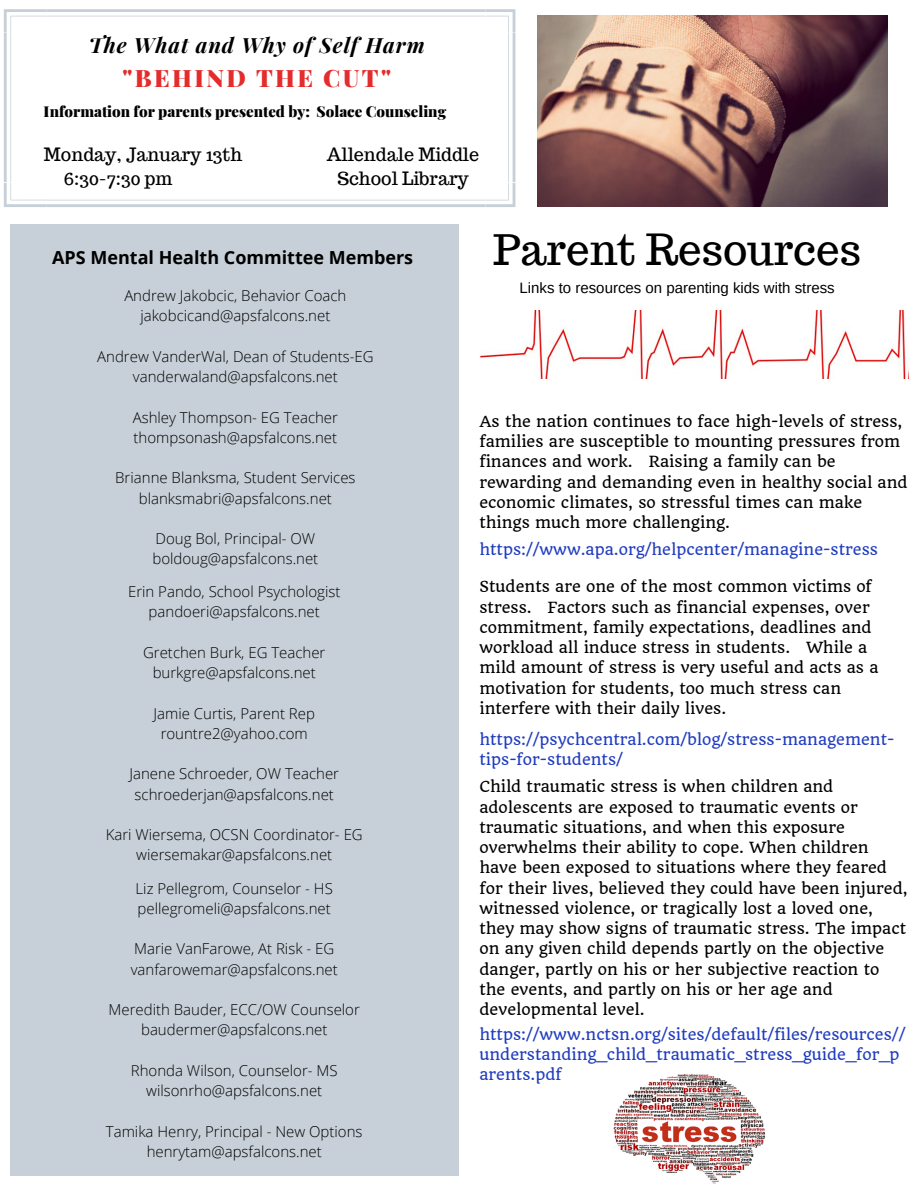
<style>
.page{position:relative;width:918px;height:1188px;background:#fff}
.page>*{position:absolute;margin:0;border:0;box-sizing:border-box;transform-origin:0 0}
.t1{font:42px "Trocchi";color:#000}
.t2{font:900 24px "Playfair Display";letter-spacing:.1em;color:#e42c2c}
.t3{font:italic 700 21px "Playfair Display";letter-spacing:.045em;color:#000}
.t4{font:18px/24.8px "Trocchi";color:#000}
.t5{font:700 18px "Open Sans";color:#000}
.t6{font:15px/20.2px "Quando";color:#000}
.t7{font:300 15px/20.2px "Open Sans";color:#000;text-align:center}
.t8{font:15px/20.2px "Quando";color:#213dbf}
.t9{font:900 15px "Playfair Display";color:#000}
.t10{font:15px "Arimo";color:#000}
</style>
<div class="page">
<svg style="left:4px;top:9px;width:511px;height:198px"></svg>
<img style="left:538px;top:16px;width:350px;height:191px">
<img style="left:479px;top:311px;width:427px;height:67px">
<div style="left:10px;top:225px;width:449px;height:951px;background:#c7d0d8"></div>
<img style="left:613px;top:1074px;width:153px;height:110px">
<h3 class="t3" style="left:89px;top:30px;width:338px">The What and Why of Self Harm</h3>
<h2 class="t2" style="left:122px;top:61px;width:270px">"BEHIND THE CUT"</h2>
<p class="t9" style="left:44px;top:101px;width:404px">Information for parents presented by: Solace Counseling</p>
<p class="t4" style="left:63px;top:141px;width:180px;text-indent:-19px">Monday, January 13th<br>6:30-7:30 pm</p>
<p class="t4" style="left:327px;top:141px;width:154px;text-align:center">Allendale Middle<br>School Library</p>
<p class="t5" style="left:52px;top:245px;width:363px">APS Mental Health Committee Members</p>
<p class="t7" style="left:124px;top:285px;width:224px">Andrew Jakobcic, Behavior Coach jakobcicand@apsfalcons.net</p>
<p class="t7" style="left:97px;top:346px;width:278px">Andrew VanderWal, Dean of Students-EG vanderwaland@apsfalcons.net</p>
<p class="t7" style="left:133px;top:407px;width:207px;text-align:left">Ashley Thompson- EG Teacher thompsonash@apsfalcons.net</p>
<p class="t7" style="left:115px;top:467px;width:242px">Brianne Blanksma, Student Services blanksmabri@apsfalcons.net</p>
<p class="t7" style="left:152px;top:528px;width:167px;text-align:left">Doug Bol, Principal- OW boldoug@apsfalcons.net</p>
<p class="t7" style="left:128px;top:581px;width:214px">Erin Pando, School Psychologist pandoeri@apsfalcons.net</p>
<p class="t7" style="left:143px;top:642px;width:184px">Gretchen Burk, EG Teacher burkgre@apsfalcons.net</p>
<p class="t7" style="left:154px;top:703px;width:163px">Jamie Curtis, Parent Rep rountre2@yahoo.com</p>
<p class="t7" style="left:129px;top:763px;width:211px">Janene Schroeder, OW Teacher schroederjan@apsfalcons.net</p>
<p class="t7" style="left:106px;top:824px;width:259px">Kari Wiersema, OCSN Coordinator- EG wiersemakar@apsfalcons.net</p>
<p class="t7" style="left:136px;top:878px;width:199px;text-align:left">Liz Pellegrom, Counselor - HS pellegromeli@apsfalcons.net</p>
<p class="t7" style="left:131px;top:938px;width:209px;text-align:left">Marie VanFarowe, At Risk - EG vanfarowemar@apsfalcons.net</p>
<p class="t7" style="left:109px;top:999px;width:253px">Meredith Bauder, ECC/OW Counselor baudermer@apsfalcons.net</p>
<p class="t7" style="left:131px;top:1060px;width:208px">Rhonda Wilson, Counselor- MS wilsonrho@apsfalcons.net</p>
<p class="t7" style="left:106px;top:1121px;width:258px">Tamika Henry, Principal - New Options henrytam@apsfalcons.net</p>
<h1 class="t1" style="left:493px;top:222px;width:369px">Parent Resources</h1>
<p class="t10" style="left:520px;top:280px;width:317px">Links to resources on parenting kids with stress</p>
<p class="t6" style="left:479px;top:411px;width:430px">As the nation continues to face high-levels of stress, families are susceptible to mounting pressures from finances and work. Raising a family can be rewarding and demanding even in healthy social and economic climates, so stressful times can make things much more challenging.</p>
<p class="t8" style="left:479px;top:539px;width:400px">https://www.apa.org/helpcenter/managine-stress</p>
<p class="t6" style="left:479px;top:577px;width:401px">Students are one of the most common victims of stress. Factors such as financial expenses, over commitment, family expectations, deadlines and workload all induce stress in students. While a mild amount of stress is very useful and acts as a motivation for students, too much stress can interfere with their daily lives.</p>
<p class="t8" style="left:479px;top:729px;width:417px">https://psychcentral.com/blog/stress-management&shy;tips-for-students/</p>
<p class="t6" style="left:479px;top:777px;width:430px">Child traumatic stress is when children and adolescents are exposed to traumatic events or traumatic situations, and when this exposure overwhelms their ability to cope. When children have been exposed to situations where they feared for their lives, believed they could have been injured, witnessed violence, or tragically lost a loved one, they may show signs of traumatic stress. The impact on any given child depends partly on the objective danger, partly on his or her subjective reaction to the events, and partly on his or her age and developmental level.</p>
<p class="t8" style="left:479px;top:1024px;width:427px">https://www.nctsn.org/sites/default/files/resources// understanding_child_traumatic_stress_guide_for_p arents.pdf</p>
</div>
